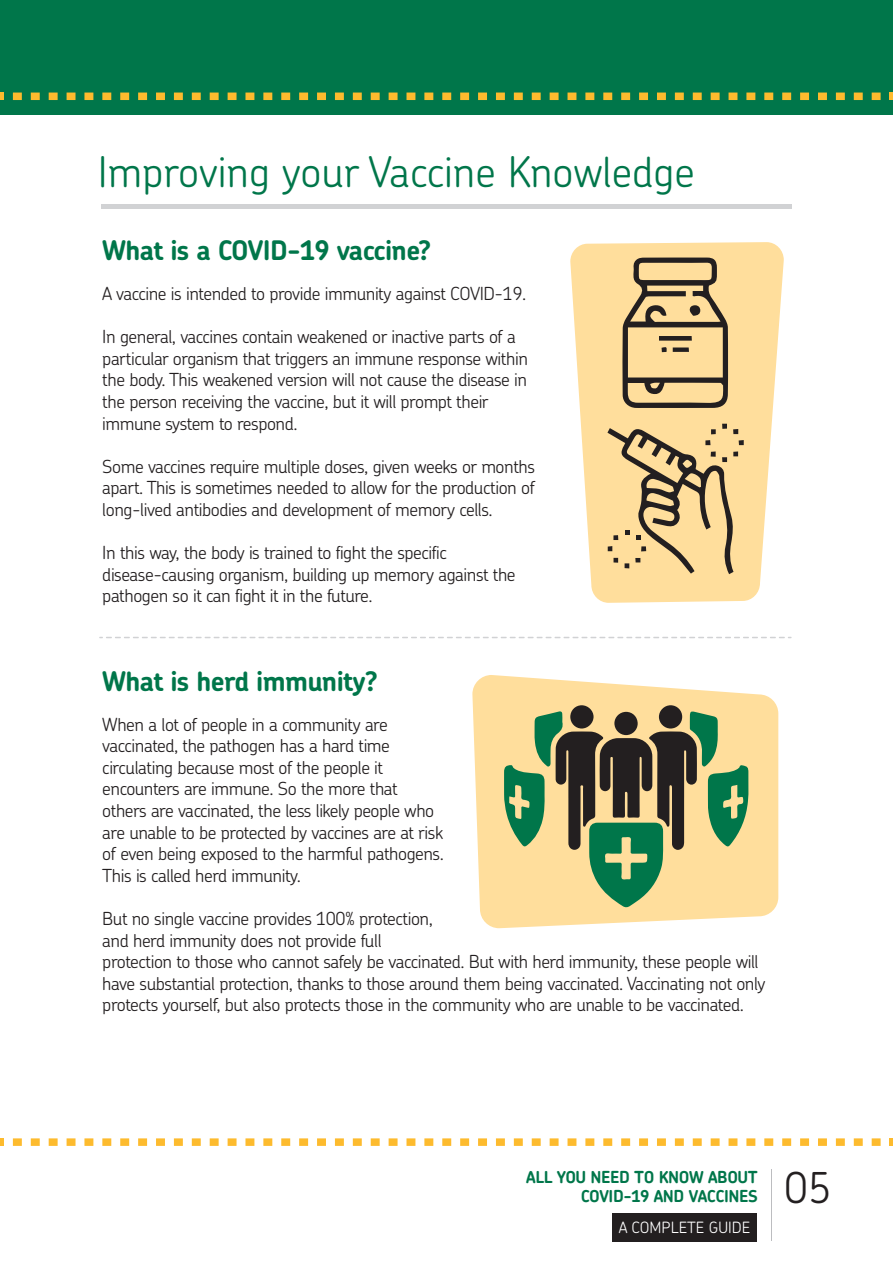
<style>
.page{position:relative;width:893px;height:1263px;background:#fff}
.page>*{position:absolute;margin:0;border:0;box-sizing:border-box;transform-origin:0 0}
.t1{font:300 42.6px "Chevin Pro";color:#231f20}
.t2{font:300 42px "Chevin Pro";color:#00764a}
.t3{font:700 27px "Chevin Pro";letter-spacing:-.025em;color:#00764a}
.t4{font:300 18px/21.6px "Chevin Pro";letter-spacing:-.025em;color:#231f20}
.t5{font:700 16.5px/19.8px "Chevin";letter-spacing:-.025em;color:#00764a;text-align:right}
.t6{font:300 15.6px "Chevin Pro";color:#fff}
</style>
<div class="page">
<svg style="left:472px;top:675px;width:306px;height:253px;fill:#ffde9c"></svg>
<svg style="left:570px;top:242px;width:214px;height:361px;fill:#ffde9c"></svg>
<div style="left:0;top:0;width:893px;height:114px;background:#00764a"></div>
<svg style="left:99px;top:637px;width:693px;height:1px"></svg>
<svg style="left:0;top:1138px;width:4px;height:8px"></svg>
<svg style="left:13px;top:1138px;width:868px;height:8px"></svg>
<svg style="left:890px;top:1138px;width:3px;height:8px"></svg>
<div style="left:612px;top:1213px;width:145px;height:28px;background:#231f20"></div>
<hr style="left:771px;top:1169px;width:1px;height:72px;background:#bcbdc0">
<svg style="left:0;top:93px;width:4px;height:7px"></svg>
<svg style="left:13px;top:93px;width:868px;height:7px"></svg>
<svg style="left:890px;top:93px;width:3px;height:7px"></svg>
<div style="left:101px;top:204px;width:691px;height:5px;background:#d1d2d4"></div>
<svg style="left:607px;top:424px;width:137px;height:150px;background:#d2b783"></svg>
<svg style="left:622px;top:258px;width:106px;height:150px;background:#bda577"></svg>
<svg style="left:504px;top:711px;width:245px;height:197px;background:#989f70"></svg>
<div style="left:659px;top:705px;width:23px;height:23px;background:#231f20;border-radius:50%"></div>
<div style="left:614px;top:712px;width:24px;height:23px;background:#231f20;border-radius:50%"></div>
<div style="left:570px;top:705px;width:24px;height:23px;background:#231f20;border-radius:50%"></div>
<h2 class="t2" style="left:98px;top:152px;width:598px">Improving your Vaccine Knowledge</h2>
<h3 class="t3" style="left:102px;top:240px;width:331px">What is a COVID-19 vaccine?</h3>
<p class="t4" style="left:102px;top:283px;width:425px">A vaccine is intended to provide immunity against COVID-19.</p>
<p class="t4" style="left:102px;top:327px;width:427px">In general, vaccines contain weakened or inactive parts of a particular organism that triggers an immune response within the body. This weakened version will not cause the disease in the person receiving the vaccine, but it will prompt their immune system to respond.</p>
<p class="t4" style="left:102px;top:456px;width:434px;text-align:justify">Some vaccines require multiple doses, given weeks or months apart. This is sometimes needed to allow for the production of long-lived antibodies and development of memory cells.</p>
<p class="t4" style="left:102px;top:543px;width:415px">In this way, the body is trained to fight the specific disease-causing organism, building up memory against the pathogen so it can fight it in the future.</p>
<h3 class="t3" style="left:102px;top:671px;width:277px">What is herd immunity?</h3>
<p class="t4" style="left:102px;top:714px;width:343px">When a lot of people in a community are vaccinated, the pathogen has a hard time circulating because most of the people it encounters are immune. So the more that others are vaccinated, the less likely people who are unable to be protected by vaccines are at risk of even being exposed to the harmful pathogens.<br>This is called herd immunity.</p>
<p class="t4" style="left:102px;top:908px;width:665px">But no single vaccine provides 100% protection,<br>and herd immunity does not provide full<br>protection to those who cannot safely be vaccinated. But with herd immunity, these people will have substantial protection, thanks to those around them being vaccinated. Vaccinating not only protects yourself, but also protects those in the community who are unable to be vaccinated.</p>
<p class="t5" style="left:526px;top:1167px;width:233px">ALL YOU NEED TO KNOW ABOUT<br>COVID-19 AND VACCINES</p>
<p class="t6" style="left:619px;top:1220px;width:133px">A COMPLETE GUIDE</p>
<h1 class="t1" style="left:784px;top:1168px;width:49px">05</h1>
</div>
